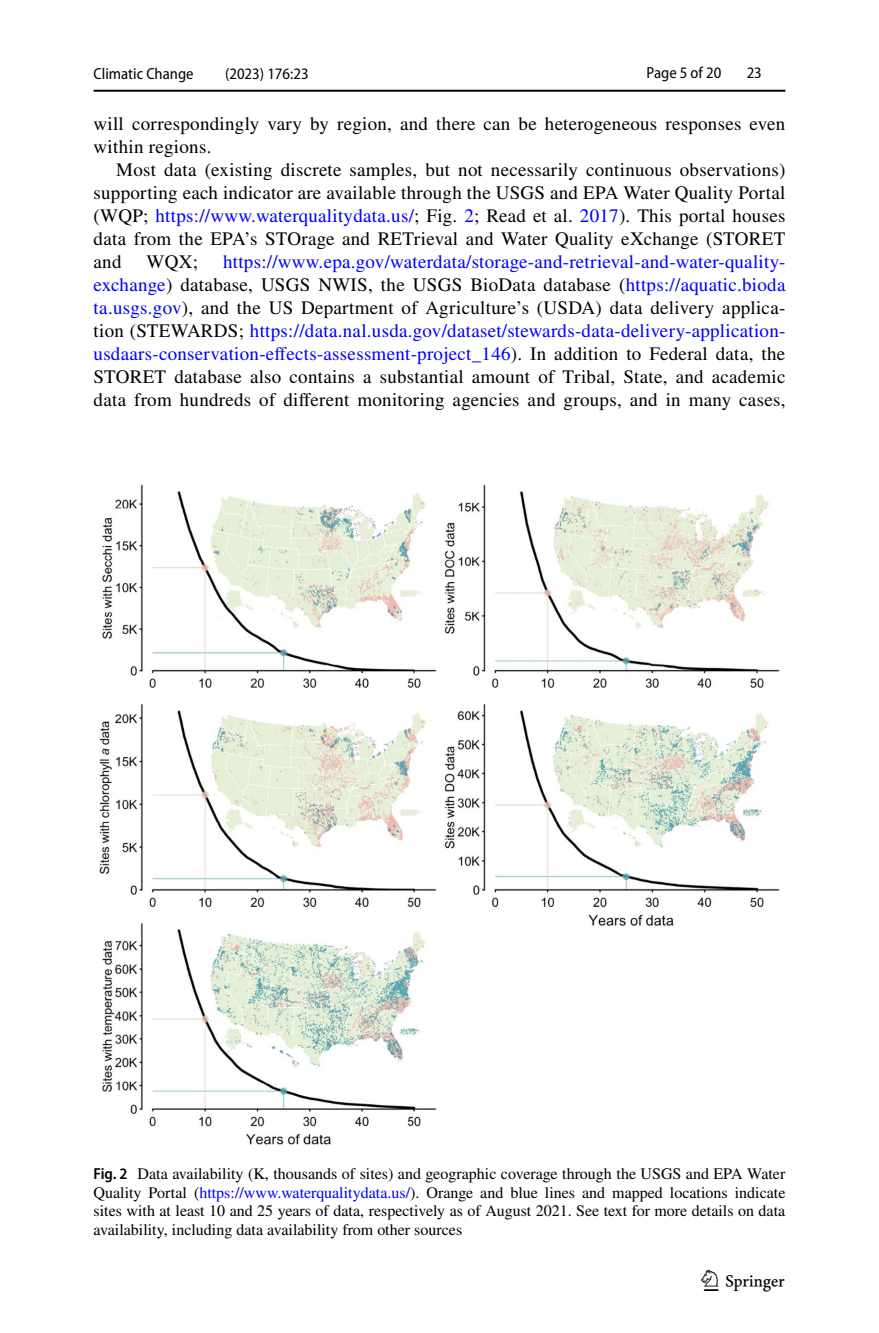
<style>
.page{position:relative;width:879px;height:1333px;background:#fff}
.page>*{position:absolute;margin:0;border:0;box-sizing:border-box;transform-origin:0 0}
.t1{font:30px "Springnew Regular 5";color:#000}
.t2{font:19px/23px "STIX";letter-spacing:.015em;color:#000;text-align:justify}
.t3{font:16px/18.4px "STIX";color:#000;text-align:justify}
.t4{font:semi-condensed 16px "Myriad Pro";color:#000}
.s1{color:#00f}
.s2{font-family:"Myriad Pro";font-weight:600;font-stretch:semi-condensed}
</style>
<div class="page">
<hr style="left:94px;top:90px;width:691px;height:2px;background:#000">
<img style="left:99px;top:484px;width:681px;height:660px">
<p class="t4" style="left:646px;top:64px;width:76px">Page 5 of 20</p>
<p class="t4" style="left:747px;top:64px;width:17px">23</p>
<p class="t2" style="left:94px;top:113px;width:693px">will correspondingly vary by region, and there can be heterogeneous responses even within regions.</p>
<p class="t2" style="left:94px;top:159px;width:693px;text-indent:23px">Most data (existing discrete samples, but not necessarily continuous observations) supporting each indicator are available through the USGS and EPA Water Quality Portal (WQP; <span class="s1">https://www.waterqualitydata.us/</span>; Fig. <span class="s1">2</span>; Read et al. <span class="s1">2017</span>). This portal houses data from the EPA’s STOrage and RETrieval and Water Quality eXchange (STORET and</p>
<p class="t4" style="left:94px;top:65px;width:102px">Climatic Change</p>
<p class="t4" style="left:225px;top:65px;width:85px">(2023) 176:23</p>
<p class="t2" style="left:94px;top:251px;width:693px;text-indent:129px"><span class="s1">https://www.epa.gov/waterdata/storage-and-retrieval-and-water-quality&shy;exchange</span>) database, USGS NWIS, the USGS BioData database (<span class="s1">https://aquatic.bioda ta.usgs.gov</span>), and the US Department of Agriculture’s (USDA) data delivery applica&shy;tion (STEWARDS; <span class="s1">https://data.nal.usda.gov/dataset/stewards-data-delivery-application&shy;usdaars-conservation-effects-assessment-project_146</span>). In addition to Federal data, the STORET database also contains a substantial amount of Tribal, State, and academic data from hundreds of different monitoring agencies and groups, and in many cases,</p>
<p class="t2" style="left:147px;top:251px;width:53px">WQX;</p>
<p class="t3" style="left:94px;top:1165px;width:693px"><span class="s2">Fig. 2</span> Data availability (K, thousands of sites) and geographic coverage through the USGS and EPA Water Quality Portal (<span class="s1">https://www.waterqualitydata.us/</span>). Orange and blue lines and mapped locations indicate sites with at least 10 and 25 years of data, respectively as of August 2021. See text for more details on data availability, including data availability from other sources</p>
<h1 class="t1" style="left:704px;top:1269px;width:83px">1 3</h1>
</div>
